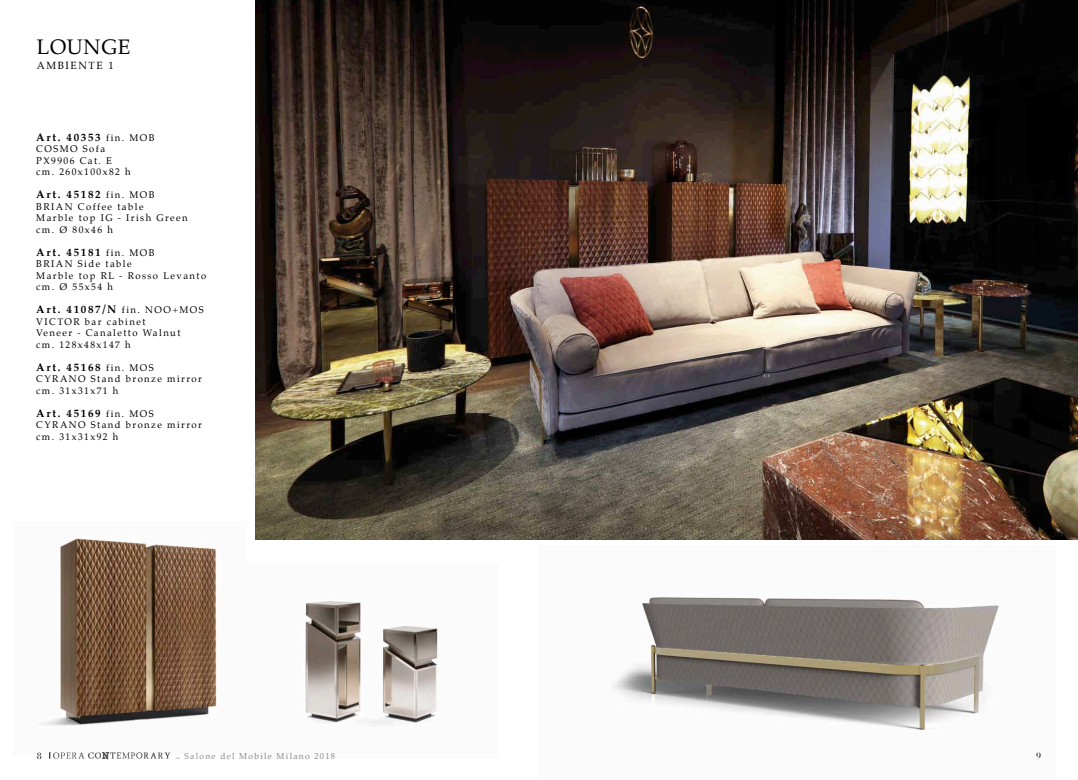
<style>
.page{position:relative;width:1078px;height:780px;background:#fff}
.page>*{position:absolute;margin:0;border:0;box-sizing:border-box;transform-origin:0 0}
.t1{font:20.6px "Palatino";letter-spacing:.03em;color:#000}
.t2{font:700 11px "Palatino";letter-spacing:.15em;color:#000}
.t3{font:10.3px "Palatino";letter-spacing:.15em;color:#000}
.t4{font:9.5px "Palatino";letter-spacing:.15em;color:#000}
.t5{font:9px "Bauer Bodoni Std";color:#000}
.t6{font:8.5px "Palatino";letter-spacing:.15em;color:#878786}
.s1{font-weight:400;font-size:9.5px}
</style>
<div class="page">
<img style="left:40px;top:538px;width:177px;height:216px">
<img style="left:255px;top:0;width:822px;height:540px">
<img style="left:305px;top:601px;width:133px;height:124px">
<img style="left:612px;top:597px;width:387px;height:133px">
<svg style="left:50px;top:751px;width:121px;height:7px"></svg>
<p class="t1" style="left:37px;top:30px;width:95px">LOUNGE</p>
<p class="t3" style="left:37px;top:57px;width:78px">AMBIENTE 1</p>
<p class="t2" style="left:36px;top:128px;width:120px">Art. 40353 <span class="s1">fin. MOB</span></p>
<p class="t4" style="left:36px;top:141px;width:70px">COSMO Sofa</p>
<p class="t4" style="left:36px;top:153px;width:77px">PX9906 Cat. E</p>
<p class="t4" style="left:36px;top:164px;width:96px">cm. 260x100x82 h</p>
<p class="t2" style="left:36px;top:185px;width:120px">Art. 45182 <span class="s1">fin. MOB</span></p>
<p class="t4" style="left:36px;top:199px;width:109px">BRIAN Coffee table</p>
<p class="t4" style="left:36px;top:210px;width:153px">Marble top IG - Irish Green</p>
<p class="t4" style="left:36px;top:221px;width:78px">cm. Ø 80x46 h</p>
<p class="t2" style="left:36px;top:243px;width:120px">Art. 45181 <span class="s1">fin. MOB</span></p>
<p class="t4" style="left:36px;top:256px;width:97px">BRIAN Side table</p>
<p class="t4" style="left:36px;top:267px;width:171px">Marble top RL - Rosso Levanto</p>
<p class="t4" style="left:36px;top:279px;width:78px">cm. Ø 55x54 h</p>
<p class="t2" style="left:36px;top:300px;width:169px">Art. 41087/N <span class="s1">fin. NOO+MOS</span></p>
<p class="t4" style="left:36px;top:313px;width:111px">VICTOR bar cabinet</p>
<p class="t4" style="left:36px;top:325px;width:146px">Veneer - Canaletto Walnut</p>
<p class="t4" style="left:36px;top:336px;width:96px">cm. 128x48x147 h</p>
<p class="t2" style="left:36px;top:357px;width:119px">Art. 45168 <span class="s1">fin. MOS</span></p>
<p class="t4" style="left:36px;top:371px;width:167px">CYRANO Stand bronze mirror</p>
<p class="t4" style="left:36px;top:382px;width:84px">cm. 31x31x71 h</p>
<p class="t2" style="left:36px;top:403px;width:119px">Art. 45169 <span class="s1">fin. MOS</span></p>
<p class="t4" style="left:36px;top:417px;width:167px">CYRANO Stand bronze mirror</p>
<p class="t4" style="left:36px;top:428px;width:84px">cm. 31x31x92 h</p>
<p class="t5" style="left:37px;top:750px;width:7px">8</p>
<p class="t6" style="left:176px;top:748px;width:161px">_ Salone del Mobile Milano 2018</p>
<p class="t5" style="left:1035px;top:750px;width:7px">9</p>
</div>
